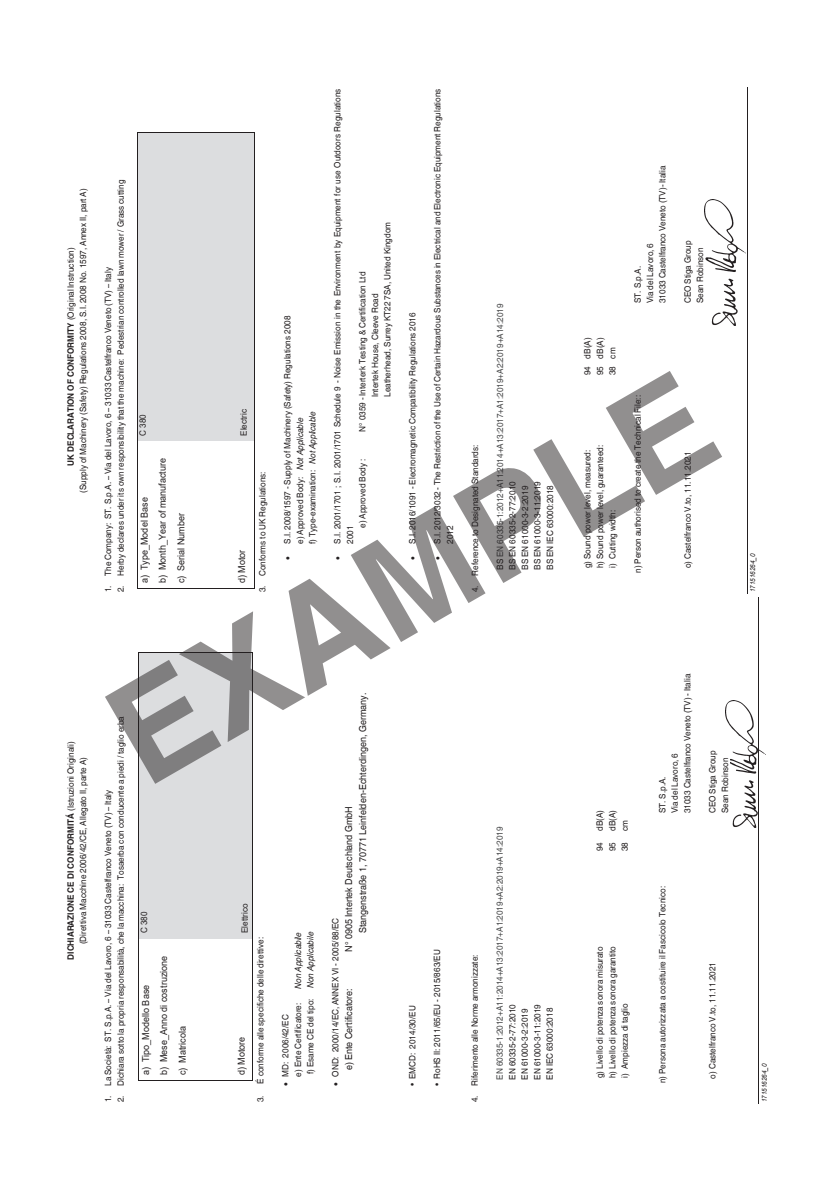
<style>
.page{position:relative;width:840px;height:1191px;background:#fff}
.page>*{position:absolute;margin:0;border:0;box-sizing:border-box;transform-origin:0 0}
.t1{font:700 140px "Helvetica World";color:#231f20}
.t2{font:9.6px/18.6px "Arial";color:#231f20;scale:.93 1}
.t3{font:9.6px/14px "Helvetica World";color:#231f20;scale:.93 1}
.t4{font:8.8px/12.4px "Helvetica World";letter-spacing:.005em;color:#231f20;scale:.93 1}
.t5{font:italic 8.8px/12.6px "Helvetica World";letter-spacing:-.005em;color:#231f20;text-align:right;scale:.93 1}
.t6{font:8.8px "Arial";letter-spacing:.005em;color:#231f20;scale:.93 1}
.t7{font:italic 6.8px "Arial";color:#231f20;scale:.93 1}
.s1{font-weight:700}
.s2{color:#474849}
.s3{font-style:italic}
.s4{font-style:normal}
</style>
<div class="page">
<img style="left:725px;top:701px;width:40px;height:126px">
<div style="left:139px;top:653px;width:13px;height:285px;background:#dcdddf"></div>
<hr style="left:138px;top:938px;width:1px;height:142px;background:#231f20">
<hr style="left:138px;top:653px;width:1px;height:284px;background:#231f20">
<div style="left:152px;top:653px;width:23px;height:285px;background:#dcdddf"></div>
<div style="left:175px;top:653px;width:14px;height:285px;background:#dcdddf"></div>
<svg style="left:138px;top:1080px;width:51px;height:1px"></svg>
<svg style="left:138px;top:652px;width:51px;height:1px"></svg>
<div style="left:189px;top:653px;width:41px;height:285px;background:#dcdddf"></div>
<hr style="left:189px;top:1080px;width:41px;height:1px;background:#231f20">
<hr style="left:189px;top:652px;width:41px;height:1px;background:#231f20">
<div style="left:230px;top:653px;width:22px;height:285px;background:#dcdddf"></div>
<svg style="left:230px;top:1080px;width:23px;height:1px"></svg>
<hr style="left:252px;top:938px;width:1px;height:142px;background:#231f20">
<hr style="left:252px;top:653px;width:1px;height:285px;background:#231f20">
<svg style="left:230px;top:652px;width:23px;height:1px"></svg>
<div style="left:717px;top:758px;width:12px;height:55px;background:#fff"></div>
<hr style="left:757px;top:597px;width:1px;height:506px;background:#231f20">
<hr style="left:746px;top:88px;width:1px;height:505px;background:#231f20">
<div style="left:138px;top:133px;width:13px;height:308px;background:#dcdddf"></div>
<hr style="left:137px;top:441px;width:1px;height:147px;background:#231f20">
<hr style="left:137px;top:133px;width:1px;height:307px;background:#231f20">
<div style="left:151px;top:133px;width:22px;height:308px;background:#dcdddf"></div>
<div style="left:173px;top:133px;width:15px;height:308px;background:#dcdddf"></div>
<svg style="left:137px;top:588px;width:51px;height:1px"></svg>
<svg style="left:137px;top:132px;width:51px;height:1px"></svg>
<div style="left:188px;top:133px;width:40px;height:308px;background:#dcdddf"></div>
<hr style="left:188px;top:588px;width:40px;height:1px;background:#231f20">
<hr style="left:188px;top:132px;width:40px;height:1px;background:#231f20">
<div style="left:228px;top:133px;width:26px;height:308px;background:#dcdddf"></div>
<svg style="left:228px;top:588px;width:27px;height:1px"></svg>
<hr style="left:254px;top:441px;width:1px;height:147px;background:#231f20">
<hr style="left:254px;top:133px;width:1px;height:308px;background:#231f20">
<svg style="left:228px;top:132px;width:27px;height:1px"></svg>
<img style="left:704px;top:199px;width:40px;height:126px">
<p class="t4" style="left:64px;top:493px;width:329px;text-indent:27px;rotate:-90deg"><span class="s1">UK DECLARATION OF CONFORMITY</span> (Original Instruction)<br>(Supply of Machinery (Safety) Regulations 2008, S.I. 2008 No. 1597, Annex II, part A)</p>
<p class="t4" style="left:64px;top:959px;width:236px;text-align:center;rotate:-90deg"><span class="s1">DICHIARAZIONE CE DI CONFORMITÁ</span> (Istruzioni Originali) (Direttiva Macchine 2006/42/CE, Allegato II, parte A)</p>
<p class="t4" style="left:431px;top:544px;width:491px;text-indent:-16px;rotate:-90deg">• S.I. 2012/3032 - The Restriction of the Use of Certain Hazardous Substances in Electrical and Electronic Equipment Regulations<br>2012</p>
<p class="t4" style="left:331px;top:560px;width:508px;rotate:-90deg">• S.I. 2001/1701 ; S.I. 2001/1701 Schedule 9 - Noise Emission in the Environment by Equipment for use Outdoors Regulations</p>
<p class="t4" style="left:631px;top:303px;width:149px;rotate:-90deg">ST. S.p.A.<br>Via del Lavoro, 6<br>31033 Castelfranco Veneto (TV)- Italia</p>
<p class="t4" style="left:114px;top:592px;width:445px;rotate:-90deg">2. Herby declares under its own responsibility that the machine: Pedestrian controlled lawn mower / Grass cutting</p>
<p class="t4" style="left:356px;top:397px;width:190px;text-indent:-34px;rotate:-90deg">N° 0359 - Interterk Testing &amp; Certification Ltd<br>Intertek House, Cleeve Road<br>Leatherhead, Surrey KT22 7SA, United Kingdom</p>
<p class="t4" style="left:681px;top:303px;width:69px;rotate:-90deg">CEO Stiga Group<br>Sean Robinson</p>
<p class="t4" style="left:102px;top:592px;width:351px;rotate:-90deg">1. The Company: ST. S.p.A. – Via del Lavoro, 6 – 31033 Castelfranco Veneto (TV) – Italy</p>
<p class="t4" style="left:493px;top:569px;width:287px;rotate:-90deg">BS <span class="s2">EN 60335-1:2012+A11:2014+A13:2017+A1:2019+A2:2019+A14:2019<br></span>BS EN 60335-2-77:2010<br>BS EN 61000-3-2:2019<br>BS EN 61000-3-11:2019<br>BS EN IEC 63000:2018</p>
<p class="t4" style="left:406px;top:560px;width:268px;rotate:-90deg">• S.I. 2016/1091 - Electromagnetic Compatibility Regulations 2016</p>
<p class="t4" style="left:281px;top:544px;width:247px;text-indent:-16px;rotate:-90deg">• S.I. 2008/1597 - Supply of Machinery (Safety) Regulations 2008 e) Approved Body: <span class="s3">Not Applicable<br></span>f) Type-examination: <span class="s3">Not Applicable</span></p>
<p class="t4" style="left:581px;top:375px;width:42px;rotate:-90deg">94 dB(A)</p>
<p class="t4" style="left:593px;top:375px;width:42px;rotate:-90deg">95 dB(A)</p>
<p class="t4" style="left:606px;top:375px;width:31px;rotate:-90deg">38 cm</p>
<h1 class="t1" style="left:81px;top:676px;width:672px;rotate:-30deg">EXAMPLE</h1>
<p class="t4" style="left:631px;top:573px;width:193px;rotate:-90deg">n) Person authorised to create the Technical File::</p>
<p class="t6" style="left:237px;top:436px;width:30px;rotate:-90deg">Electric</p>
<p class="t6" style="left:137px;top:436px;width:25px;rotate:-90deg">C 380</p>
<p class="t4" style="left:468px;top:592px;width:160px;rotate:-90deg">4. Reference to Designated Standards:</p>
<p class="t4" style="left:593px;top:568px;width:134px;rotate:-90deg">h) Sound power level, guaranteed:</p>
<p class="t4" style="left:581px;top:568px;width:129px;rotate:-90deg">g) Sound power level, measured:</p>
<p class="t4" style="left:681px;top:568px;width:127px;rotate:-90deg">o) Castelfranco V.to, 11.11.2021</p>
<p class="t2" style="left:153px;top:583px;width:136px;rotate:-90deg">b) Month_Year of manufacture c) Serial Number</p>
<p class="t4" style="left:356px;top:528px;width:76px;rotate:-90deg">e) Approved Body :</p>
<p class="t4" style="left:256px;top:592px;width:131px;rotate:-90deg">3. Conforms to UK Regulations:</p>
<p class="t2" style="left:135px;top:583px;width:94px;rotate:-90deg">a) Type_Model Base</p>
<p class="t4" style="left:606px;top:568px;width:64px;rotate:-90deg">i) Cutting width:</p>
<p class="t4" style="left:343px;top:544px;width:21px;rotate:-90deg">2001</p>
<p class="t2" style="left:232px;top:583px;width:38px;rotate:-90deg">d) Motor</p>
<p class="t4" style="left:656px;top:813px;width:151px;rotate:-90deg">ST. S.p.A.<br>Via del Lavoro, 6<br>31033 Castelfranco Veneto (TV) - Italia</p>
<p class="t3" style="left:341px;top:933px;width:260px;text-indent:-18px;rotate:-90deg">N° 0905 Intertek Deutschland GmbH<br>Stangenstraße 1, 70771 Leinfelden-Echterdingen, Germany.</p>
<p class="t4" style="left:114px;top:1102px;width:417px;rotate:-90deg">2. Dichiara sotto la propria responsabilità, che la macchina: Tosaerba con conducente a piedi / taglio erba</p>
<p class="t4" style="left:705px;top:813px;width:69px;rotate:-90deg">CEO Stiga Group<br>Sean Robinson</p>
<p class="t4" style="left:102px;top:1102px;width:337px;rotate:-90deg">1. La Società: ST. S.p.A. – Via del Lavoro, 6 – 31033 Castelfranco Veneto (TV) – Italy</p>
<p class="t4" style="left:593px;top:831px;width:24px;rotate:-90deg">dB(A)</p>
<p class="t4" style="left:605px;top:831px;width:24px;rotate:-90deg">dB(A)</p>
<p class="t4" style="left:618px;top:831px;width:13px;rotate:-90deg">cm</p>
<p class="t4" style="left:493px;top:1079px;width:274px;rotate:-90deg"><span class="s2">EN 60335-1:2012+A11:2014+A13:2017+A1:2019+A2:2019+A14:2019<br></span>EN 60335-2-77:2010<br>EN 61000-3-2:2019<br>EN 61000-3-11:2019<br>EN IEC 63000:2018</p>
<p class="t4" style="left:593px;top:851px;width:11px;rotate:-90deg">94</p>
<p class="t4" style="left:618px;top:851px;width:11px;rotate:-90deg">38</p>
<p class="t4" style="left:605px;top:851px;width:11px;rotate:-90deg">95</p>
<p class="t4" style="left:656px;top:1083px;width:213px;rotate:-90deg">n) Persona autorizzata a costituire il Fascicolo Tecnico:</p>
<p class="t6" style="left:239px;top:933px;width:33px;rotate:-90deg">Elettrico</p>
<p class="t6" style="left:138px;top:933px;width:25px;rotate:-90deg">C 380</p>
<p class="t4" style="left:329px;top:1086px;width:182px;rotate:-90deg">• OND: 2000/14/EC, ANNEX VI - 2005/88/EC</p>
<p class="t5" style="left:291px;top:1074px;width:155px;rotate:-90deg">Non Applicabile<br><span class="s4">f) Esame CE del tipo:</span> Non Applicabile</p>
<p class="t4" style="left:254px;top:1102px;width:179px;rotate:-90deg">3. É conforme alle specifiche delle direttive:</p>
<p class="t4" style="left:605px;top:1078px;width:143px;rotate:-90deg">h) Livello di potenza sonora garantito</p>
<p class="t4" style="left:593px;top:1078px;width:143px;rotate:-90deg">g) Livello di potenza sonora misurato</p>
<p class="t4" style="left:431px;top:1086px;width:148px;rotate:-90deg">• RoHS II: 2011/65/EU - 2015/863/EU</p>
<p class="t4" style="left:468px;top:1102px;width:160px;rotate:-90deg">4. Riferimento alle Norme armonizzate:</p>
<p class="t2" style="left:154px;top:1075px;width:130px;rotate:-90deg">b) Mese_Anno di costruzione c) Matricola</p>
<p class="t4" style="left:705px;top:1078px;width:127px;rotate:-90deg">o) Castelfranco V.to, 11.11.2021</p>
<p class="t2" style="left:136px;top:1075px;width:99px;rotate:-90deg">a) Tipo_Modello Base</p>
<p class="t3" style="left:341px;top:1070px;width:90px;rotate:-90deg">e) Ente Certificatore:</p>
<p class="t4" style="left:279px;top:1076px;width:81px;text-indent:-9px;rotate:-90deg">• MD: 2006/42/EC<br>e) Ente Certificatore:</p>
<p class="t4" style="left:618px;top:1078px;width:82px;rotate:-90deg">i) Ampiezza di taglio</p>
<p class="t4" style="left:406px;top:1086px;width:88px;rotate:-90deg">• EMCD: 2014/30/EU</p>
<p class="t2" style="left:232px;top:1075px;width:43px;rotate:-90deg">d) Motore</p>
<p class="t7" style="left:747px;top:592px;width:43px;rotate:-90deg">171516264_0</p>
<p class="t7" style="left:759px;top:1102px;width:43px;rotate:-90deg">171516264_0</p>
</div>
